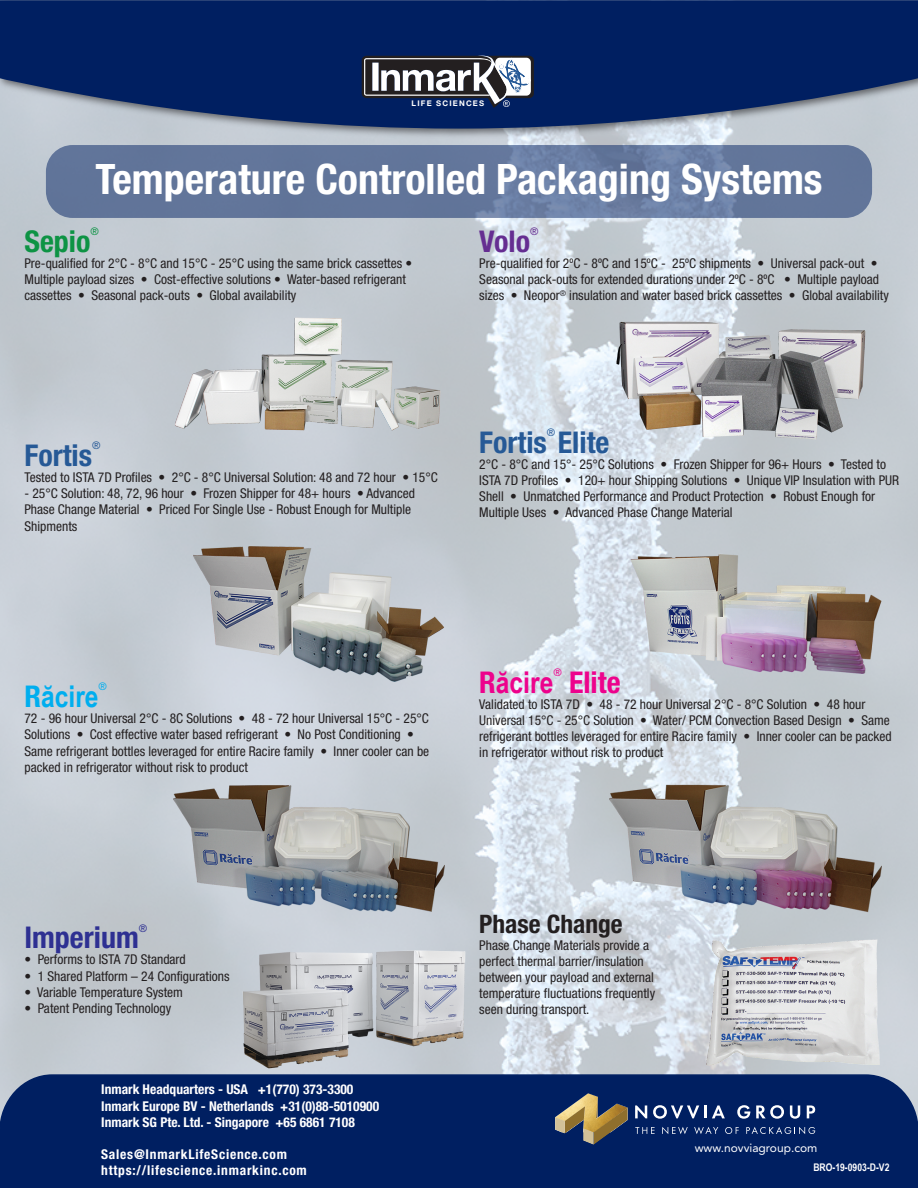
<style>
.page{position:relative;width:918px;height:1188px;background:#fff}
.page>*{position:absolute;margin:0;border:0;box-sizing:border-box;transform-origin:0 0}
.t1{font:700 condensed 42px "Helvetica Neue LT Std";color:#fff}
.t2{font:700 condensed 30px "Helvetica Neue LT Std";color:#265996}
.t3{font:700 condensed 30px "Helvetica Neue LT Std";color:#2e3092}
.t4{font:700 30px "Arial Narrow";color:#ed028c}
.t5{font:700 30px "Arial Narrow";color:#00aeef}
.t6{font:700 condensed 30px "Helvetica Neue LT Std";color:#ed028c}
.t7{font:700 condensed 30px "Helvetica Neue LT Std";color:#0d9344}
.t8{font:700 condensed 30px "Helvetica Neue LT Std";color:#652d91}
.t9{font:700 condensed 25.5px "Helvetica Neue LT Std";color:#231f20}
.t10{font:condensed 13.5px/16.2px "Helvetica Neue LT Std";color:#231f20}
.t11{font:700 condensed 13.5px/16.2px "Helvetica Neue LT Std";color:#fff}
.t12{font:700 condensed 13.5px/16.2px "Helvetica Neue LT Std";letter-spacing:.055em;color:#fff}
.t13{font:12px "Avenir";color:#fff}
.t14{font:700 10.5px "Arial Narrow";color:#fff}
.t15{font:condensed 10.5px "Helvetica Neue LT Std";color:#265996}
.t16{font:condensed 10.5px "Helvetica Neue LT Std";color:#652d91}
.t17{font:condensed 10.5px "Helvetica Neue LT Std";color:#ed028c}
.t18{font:condensed 10.5px "Helvetica Neue LT Std";color:#0d9344}
.t19{font:condensed 10.5px "Helvetica Neue LT Std";color:#00aeef}
.t20{font:condensed 10.5px "Helvetica Neue LT Std";color:#2e3092}
.t21{font:700 7.8px "Helvetica Neue LT Std";letter-spacing:.15em;color:#fff}
.s1{font-family:"Helvetica Neue LT Std";font-stretch:condensed}
</style>
<div class="page">
<img style="left:0;top:142px;width:918px;height:932px">
<img style="left:0;top:129px;width:918px;height:13px">
<svg style="left:0;top:0;width:918px;height:129px;background:#1a366f"></svg>
<svg style="left:46px;top:145px;width:826px;height:73px;background:#64789d"></svg>
<svg style="left:362px;top:55px;width:172px;height:53px"></svg>
<div style="left:0;top:1074px;width:918px;height:114px;background:#001f61"></div>
<img style="left:686px;top:929px;width:214px;height:146px">
<img style="left:608px;top:785px;width:274px;height:127px">
<img style="left:238px;top:946px;width:231px;height:126px">
<img style="left:172px;top:785px;width:274px;height:127px">
<img style="left:630px;top:554px;width:252px;height:121px">
<img style="left:610px;top:305px;width:272px;height:136px">
<img style="left:170px;top:313px;width:277px;height:121px">
<img style="left:192px;top:545px;width:254px;height:138px">
<svg style="left:635px;top:1105px;width:12px;height:13px"></svg>
<svg style="left:653px;top:1105px;width:72px;height:14px"></svg>
<svg style="left:737px;top:1105px;width:13px;height:14px"></svg>
<svg style="left:756px;top:1105px;width:28px;height:14px"></svg>
<svg style="left:790px;top:1105px;width:10px;height:14px"></svg>
<svg style="left:807px;top:1105px;width:8px;height:13px"></svg>
<svg style="left:635px;top:1127px;width:20px;height:7px"></svg>
<svg style="left:662px;top:1127px;width:26px;height:7px"></svg>
<svg style="left:694px;top:1127px;width:24px;height:7px"></svg>
<svg style="left:725px;top:1127px;width:14px;height:7px"></svg>
<svg style="left:746px;top:1127px;width:69px;height:7px"></svg>
<img style="left:555px;top:1093px;width:73px;height:4px">
<svg style="left:555px;top:1097px;width:73px;height:48px;background:#69665c"></svg>
<p class="t21" style="left:412px;top:98px;width:74px">LIFE SCIENCES</p>
<h1 class="t1" style="left:95px;top:154px;width:729px">Temperature Controlled Packaging Systems</h1>
<h2 class="t7" style="left:24px;top:223px;width:68px">Sepio</h2>
<p class="t18" style="left:91px;top:225px;width:10px">®</p>
<p class="t10" style="left:24px;top:255px;width:389px">Pre-qualified for 2°C - 8°C and 15°C - 25°C using the same brick cassettes •<br>Multiple payload sizes • Cost-effective solutions • Water-based refrigerant cassettes • Seasonal pack-outs • Global availability</p>
<h2 class="t8" style="left:479px;top:223px;width:52px">Volo</h2>
<p class="t16" style="left:530px;top:225px;width:10px">®</p>
<p class="t10" style="left:479px;top:255px;width:411px">Pre-qualified for 2ºC - 8ºC and 15ºC - 25ºC shipments • Universal pack-out •<br>Seasonal pack-outs for extended durations under 2ºC - 8ºC • Multiple payload sizes • Neopor<sup>®</sup> insulation and water based brick cassettes • Global availability</p>
<h2 class="t2" style="left:24px;top:437px;width:69px">Fortis</h2>
<p class="t15" style="left:92px;top:439px;width:10px">®</p>
<p class="t10" style="left:24px;top:469px;width:415px">Tested to ISTA 7D Profiles • 2°C - 8°C Universal Solution: 48 and 72 hour • 15°C</p>
<p class="t10" style="left:24px;top:485px;width:392px">- 25°C Solution: 48, 72, 96 hour • Frozen Shipper for 48+ hours • Advanced<br>Phase Change Material • Priced For Single Use - Robust Enough for Multiple<br>Shipments</p>
<p class="t15" style="left:547px;top:426px;width:10px">®</p>
<p class="t10" style="left:479px;top:456px;width:421px">2°C - 8°C and 15°- 25°C Solutions • Frozen Shipper for 96+ Hours • Tested to ISTA 7D Profiles • 120+ hour Shipping Solutions • Unique VIP Insulation with PUR Shell • Unmatched Performance and Product Protection • Robust Enough for Multiple Uses • Advanced Phase Change Material</p>
<h2 class="t2" style="left:479px;top:424px;width:132px">Fortis Elite</h2>
<h2 class="t5" style="left:24px;top:674px;width:76px"><span class="s1">R</span>ăcire</h2>
<p class="t19" style="left:99px;top:681px;width:10px">®</p>
<p class="t10" style="left:24px;top:710px;width:406px">72 - 96 hour Universal 2°C - 8C Solutions • 48 - 72 hour Universal 15°C - 25°C Solutions • Cost effective water based refrigerant • No Post Conditioning • Same refrigerant bottles leveraged for entire Racire family • Inner cooler can be packed in refrigerator without risk to product</p>
<h2 class="t4" style="left:479px;top:659px;width:76px"><span class="s1">R</span>ăcire</h2>
<p class="t17" style="left:553px;top:666px;width:10px">®</p>
<h2 class="t6" style="left:569px;top:664px;width:53px">Elite</h2>
<p class="t10" style="left:479px;top:696px;width:414px">Validated to ISTA 7D • 48 - 72 hour Universal 2°C - 8°C Solution • 48 hour Universal 15°C - 25°C Solution • Water/ PCM Convection Based Design • Same refrigerant bottles leveraged for entire Racire family • Inner cooler can be packed in refrigerator without risk to product</p>
<h2 class="t3" style="left:24px;top:919px;width:116px">Imperium</h2>
<p class="t20" style="left:139px;top:922px;width:10px">®</p>
<p class="t10" style="left:24px;top:951px;width:163px">• Performs to ISTA 7D Standard</p>
<p class="t10" style="left:24px;top:967px;width:207px">• 1 Shared Platform – 24 Configurations</p>
<p class="t10" style="left:24px;top:984px;width:160px">• Variable Temperature System</p>
<p class="t10" style="left:24px;top:1000px;width:148px">• Patent Pending Technology</p>
<p class="t11" style="left:101px;top:1081px;width:279px">Inmark Headquarters - USA +1(770) 373-3300<br>Inmark Europe BV - Netherlands +31(0)88-5010900<br>Inmark SG Pte. Ltd. - Singapore +65 6861 7108</p>
<p class="t12" style="left:101px;top:1146px;width:207px">Sales@InmarkLifeScience.com https://lifescience.inmarkinc.com</p>
<h3 class="t9" style="left:479px;top:909px;width:145px">Phase Change</h3>
<p class="t10" style="left:479px;top:937px;width:177px">Phase Change Materials provide a perfect thermal barrier/insulation between your payload and external temperature fluctuations frequently seen during transport.</p>
<p class="t13" style="left:695px;top:1141px;width:124px">www.novviagroup.com</p>
<p class="t14" style="left:813px;top:1159px;width:78px">BRO-19-0903-D-V2</p>
</div>
